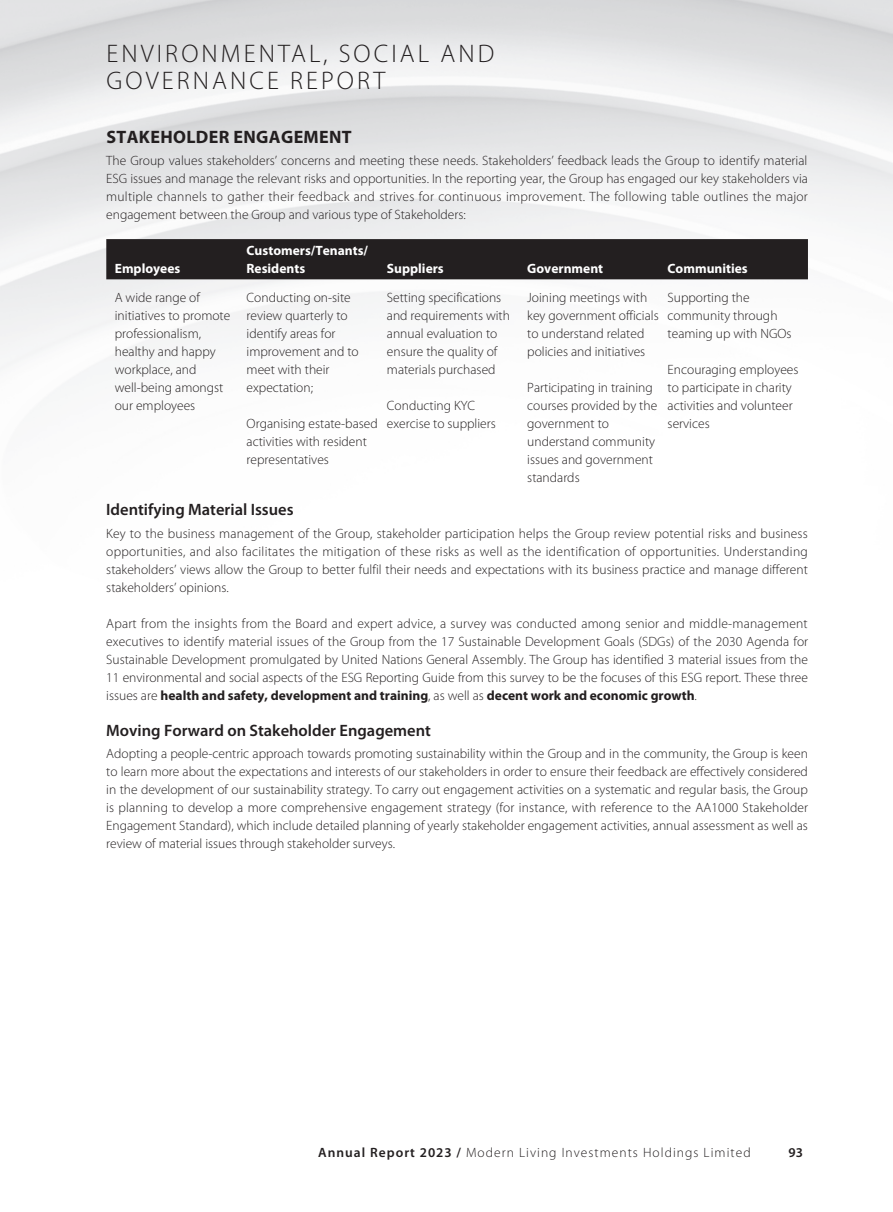
<style>
.page{position:relative;width:893px;height:1212px;background:#fff}
.page>*{position:absolute;margin:0;border:0;box-sizing:border-box;transform-origin:0 0}
.t1{font:300 25.5px/27px "Myriad Pro";letter-spacing:.12em;color:#231f20}
._01_H1{font:700 18px "Myriad Pro";letter-spacing:.02em;color:#231f20}
._02_H2{font:600 16.5px "Myriad Pro";color:#231f20}
._00_txt{font:300 13.5px/18px "Myriad Pro";color:#231f20;text-align:justify}
._50_Table_txt{font:300 13.5px/18px "Myriad Pro";color:#231f20}
._50_Table_txt-2{font:700 13.5px/18px "Myriad Pro";color:#fff}
._00_txt-2{font:300 13.5px "Myriad Pro";letter-spacing:.075em;color:#231f20}
.t2{font:600 13.5px "Myriad Pro";color:#231f20}
.s1{font-weight:700}
.s2{font-weight:600}
</style>
<div class="page">
<div style="left:106px;top:239px;width:702px;height:40px;background:#231f20"></div>
<h1 class="t1" style="left:107px;top:39px;width:389px">ENVIRONMENTAL, SOCIAL AND<br>GOVERNANCE REPORT</h1>
<p class="_01_H1" style="left:106px;top:125px;width:247px">STAKEHOLDER ENGAGEMENT</p>
<p class="_00_txt" style="left:106px;top:151px;width:703px">The Group values stakeholders’ concerns and meeting these needs. Stakeholders’ feedback leads the Group to identify material ESG issues and manage the relevant risks and opportunities. In the reporting year, the Group has engaged our key stakeholders via multiple channels to gather their feedback and strives for continuous improvement. The following table outlines the major engagement between the Group and various type of Stakeholders:</p>
<p class="_50_Table_txt-2" style="left:115px;top:259px;width:67px">Employees</p>
<p class="_50_Table_txt-2" style="left:247px;top:241px;width:123px">Customers/Tenants/<br>Residents</p>
<p class="_50_Table_txt" style="left:115px;top:288px;width:117px">A wide range of initiatives to promote professionalism, healthy and happy workplace, and well-being amongst our employees</p>
<p class="_50_Table_txt" style="left:247px;top:288px;width:114px">Conducting on-site review quarterly to identify areas for improvement and to meet with their expectation;</p>
<p class="_50_Table_txt" style="left:247px;top:414px;width:133px">Organising estate-based activities with resident representatives</p>
<p class="_50_Table_txt-2" style="left:387px;top:259px;width:58px">Suppliers</p>
<p class="_50_Table_txt-2" style="left:527px;top:259px;width:77px">Government</p>
<p class="_50_Table_txt-2" style="left:668px;top:259px;width:82px">Communities</p>
<p class="_50_Table_txt" style="left:387px;top:288px;width:125px">Setting specifications and requirements with annual evaluation to ensure the quality of materials purchased</p>
<p class="_50_Table_txt" style="left:387px;top:396px;width:110px">Conducting KYC exercise to suppliers</p>
<p class="_50_Table_txt" style="left:527px;top:288px;width:133px">Joining meetings with key government officials to understand related policies and initiatives</p>
<p class="_50_Table_txt" style="left:527px;top:378px;width:131px">Participating in training courses provided by the government to understand community issues and government standards</p>
<p class="_50_Table_txt" style="left:668px;top:288px;width:125px">Supporting the community through teaming up with NGOs</p>
<p class="_50_Table_txt" style="left:668px;top:360px;width:132px">Encouraging employees to participate in charity activities and volunteer services</p>
<p class="_02_H2" style="left:106px;top:499px;width:189px">Identifying Material Issues</p>
<p class="_00_txt" style="left:106px;top:524px;width:703px">Key to the business management of the Group, stakeholder participation helps the Group review potential risks and business opportunities, and also facilitates the mitigation of these risks as well as the identification of opportunities. Understanding stakeholders’ views allow the Group to better fulfil their needs and expectations with its business practice and manage different stakeholders’ opinions.</p>
<p class="_00_txt" style="left:106px;top:614px;width:703px">Apart from the insights from the Board and expert advice, a survey was conducted among senior and middle-management executives to identify material issues of the Group from the 17 Sustainable Development Goals (SDGs) of the 2030 Agenda for Sustainable Development promulgated by United Nations General Assembly. The Group has identified 3 material issues from the 11 environmental and social aspects of the ESG Reporting Guide from this survey to be the focuses of this ESG report. These three issues are <span class="s1">health and safety, development and training</span>, as well as <span class="s1">decent work and economic growth</span>.</p>
<p class="_02_H2" style="left:106px;top:720px;width:326px">Moving Forward on Stakeholder Engagement</p>
<p class="_00_txt" style="left:106px;top:744px;width:703px">Adopting a people-centric approach towards promoting sustainability within the Group and in the community, the Group is keen to learn more about the expectations and interests of our stakeholders in order to ensure their feedback are effectively considered in the development of our sustainability strategy. To carry out engagement activities on a systematic and regular basis, the Group is planning to develop a more comprehensive engagement strategy (for instance, with reference to the AA1000 Stakeholder Engagement Standard), which include detailed planning of yearly stakeholder engagement activities, annual assessment as well as review of material issues through stakeholder surveys.</p>
<p class="_00_txt-2" style="left:318px;top:1145px;width:434px"><span class="s2">Annual Report 2023 /</span> Modern Living Investments Holdings Limited</p>
<p class="t2" style="left:788px;top:1144px;width:16px">93</p>
</div>
